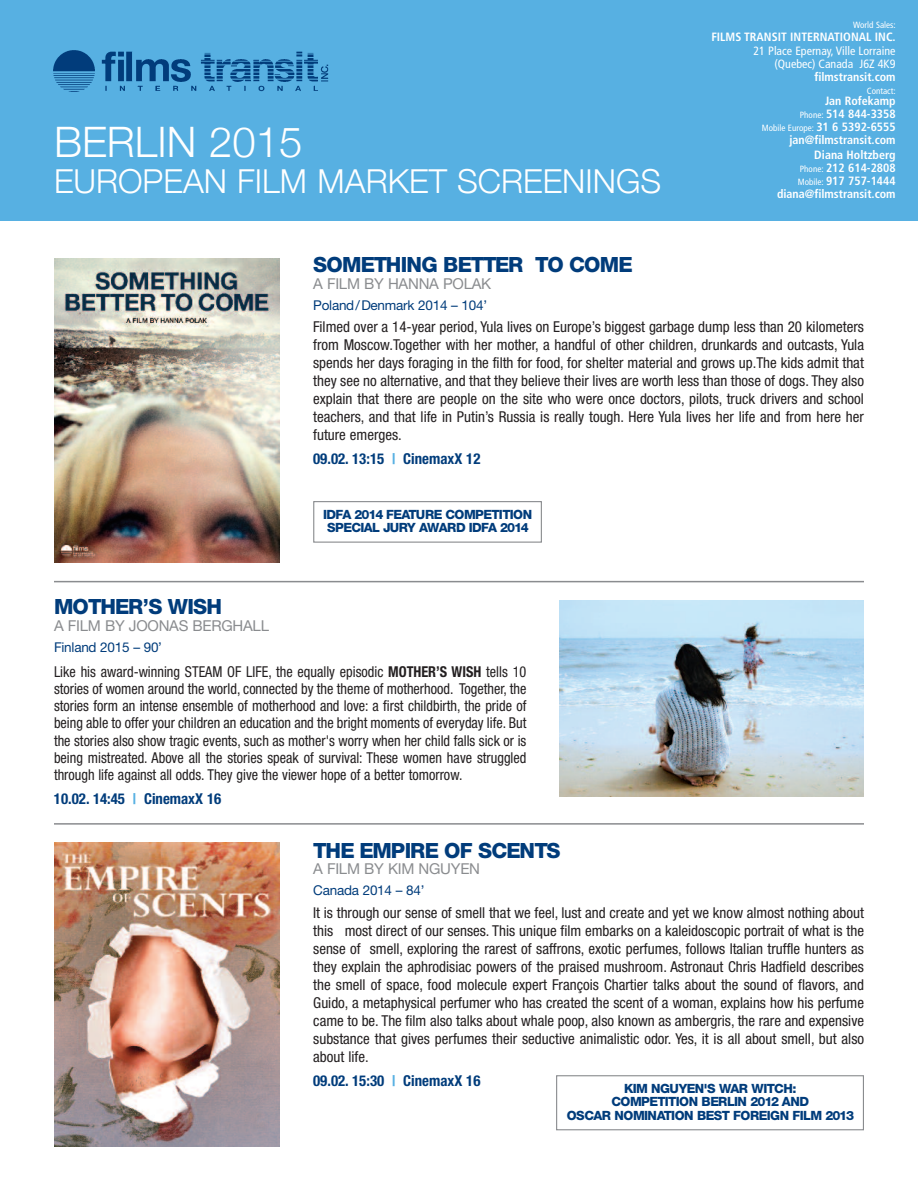
<style>
.page{position:relative;width:918px;height:1188px;background:#fff}
.page>*{position:absolute;margin:0;border:0;box-sizing:border-box;transform-origin:0 0}
.t1{font:300 42px "Helvetica Neue";color:#fff}
.t2{font:300 33px "Helvetica Neue";color:#fff}
.t3{font:800 21px "Helvetica Neue";letter-spacing:-.05em;color:#013c7b}
.t4{font:condensed 15px/18px "Helvetica Neue";color:#231f20;text-align:justify}
.t5{font:condensed 15px/17.2px "Helvetica Neue";color:#231f20;text-align:justify;scale:.95 1}
.t6{font:700 condensed 15px "Helvetica Neue";color:#013c7b}
.t7{font:15px "Helvetica Neue";letter-spacing:-.015em;color:#8a8c8f}
.t8{font:13.5px "Helvetica Neue";letter-spacing:-.015em;color:#013c7b}
.t9{font:800 12.75px/13.5px "Helvetica Neue";letter-spacing:-.05em;color:#013c7b;text-align:center}
.t10{font:700 condensed 12px/13px "Frutiger";color:#fff;text-align:right}
.t11{font:condensed 12px/13px "Frutiger";color:#fff;text-align:right}
.t12{font:condensed 9px "Frutiger";color:#fff}
.s1{font-weight:400;font-size:9px}
.s2{font-weight:700;font-size:12px}
.s3{color:#57b0e2}
.s4{font-weight:700}
</style>
<div class="page">
<div style="left:0;top:0;width:918px;height:220px;background:#57b0e2"></div>
<div style="left:313px;top:501px;width:229px;height:42px;border:1px solid #8a8c8f"></div>
<div style="left:556px;top:1075px;width:308px;height:55px;border:1px solid #8a8c8f"></div>
<hr style="left:54px;top:581px;width:810px;height:1px;background:#8a8c8f">
<hr style="left:54px;top:823px;width:810px;height:2px;background:#8a8c8f">
<img style="left:53px;top:50px;width:276px;height:42px">
<img style="left:54px;top:258px;width:225px;height:305px">
<img style="left:54px;top:843px;width:225px;height:304px">
<img style="left:559px;top:601px;width:305px;height:195px">
<h1 class="t1" style="left:54px;top:117px;width:250px">BERLIN 2015</h1>
<h2 class="t2" style="left:54px;top:161px;width:609px">EUROPEAN FILM MARKET SCREENINGS</h2>
<p class="t12" style="left:853px;top:22px;width:44px">World Sales:</p>
<p class="t10" style="left:711px;top:32px;width:186px">FILMS TRANSIT INTERNATIONAL INC.</p>
<p class="t11" style="left:754px;top:45px;width:144px">21 Place Epernay, Ville Lorraine (Quebec) Canada J6Z 4K9</p>
<p class="t10" style="left:814px;top:71px;width:83px">filmstransit.com</p>
<p class="t12" style="left:867px;top:87px;width:30px">Contact:</p>
<p class="t10" style="left:800px;top:95px;width:97px">Jan Rofekamp<br><span class="s1">Phone:</span> 514 844-3358</p>
<p class="t12" style="left:762px;top:124px;width:135px">Mobile Europe: <span class="s2">31 6 5392-6555</span></p>
<p class="t10" style="left:789px;top:133px;width:108px;line-height:15px">jan@filmstransit.com<br>Diana Holtzberg</p>
<p class="t10" style="left:777px;top:162px;width:120px"><span class="s1">Phone:</span> 212 614-2808<br><span class="s1">Mobile:</span> 917 757-1444 diana@filmstransit.com</p>
<h3 class="t3" style="left:313px;top:257px;width:321px">SOMETHING BETTER TO COME</h3>
<p class="t7" style="left:313px;top:278px;width:180px">A FILM BY HANNA POLAK</p>
<p class="t8" style="left:313px;top:300px;width:176px">Poland/Denmark 2014 – 104’</p>
<p class="t4" style="left:313px;top:319px;width:552px">Filmed over a 14-year period, Yula lives on Europe’s biggest garbage dump less than 20 kilometers from Moscow.Together with her mother, a handful of other children, drunkards and outcasts, Yula spends her days foraging in the filth for food, for shelter material and grows up.The kids admit that they see no alternative, and that they believe their lives are worth less than those of dogs. They also explain that there are people on the site who were once doctors, pilots, truck drivers and school teachers, and that life in Putin’s Russia is really tough. Here Yula lives her life and from here her future emerges.</p>
<p class="t6" style="left:313px;top:446px;width:169px">09.02. 13:15 <span class="s3">|</span> CinemaxX 12</p>
<p class="t9" style="left:323px;top:509px;width:210px">IDFA 2014 FEATURE COMPETITION<br>SPECIAL JURY AWARD IDFA 2014</p>
<h3 class="t3" style="left:54px;top:599px;width:170px">MOTHER’S WISH</h3>
<p class="t7" style="left:54px;top:620px;width:217px">A FILM BY JOONAS BERGHALL</p>
<p class="t8" style="left:54px;top:642px;width:110px">Finland 2015 – 90’</p>
<p class="t5" style="left:54px;top:664px;width:499px">Like his award-winning STEAM OF LIFE, the equally episodic <span class="s4">MOTHER’S WISH</span> tells 10 stories of women around the world, connected by the theme of motherhood. Together, the stories form an intense ensemble of motherhood and love: a first childbirth, the pride of being able to offer your children an education and the bright moments of everyday life. But the stories also show tragic events, such as mother's worry when her child falls sick or is being mistreated. Above all the stories speak of survival: These women have struggled through life against all odds. They give the viewer hope of a better tomorrow.</p>
<p class="t6" style="left:54px;top:786px;width:169px">10.02. 14:45 <span class="s3">|</span> CinemaxX 16</p>
<h3 class="t3" style="left:313px;top:843px;width:249px">THE EMPIRE OF SCENTS</h3>
<p class="t7" style="left:313px;top:863px;width:168px">A FILM BY KIM NGUYEN</p>
<p class="t8" style="left:313px;top:885px;width:113px">Canada 2014 – 84’</p>
<p class="t4" style="left:313px;top:905px;width:552px">It is through our sense of smell that we feel, lust and create and yet we know almost nothing about this most direct of our senses. This unique film embarks on a kaleidoscopic portrait of what is the sense of smell, exploring the rarest of saffrons, exotic perfumes, follows Italian truffle hunters as they explain the aphrodisiac powers of the praised mushroom. Astronaut Chris Hadfield describes the smell of space, food molecule expert François Chartier talks about the sound of flavors, and Guido, a metaphysical perfumer who has created the scent of a woman, explains how his perfume came to be. The film also talks about whale poop, also known as ambergris, the rare and expensive substance that gives perfumes their seductive animalistic odor. Yes, it is all about smell, but also about life.</p>
<p class="t6" style="left:313px;top:1068px;width:169px">09.02. 15:30 <span class="s3">|</span> CinemaxX 16</p>
<p class="t9" style="left:567px;top:1083px;width:289px">KIM NGUYEN'S WAR WITCH:<br>COMPETITION BERLIN 2012 AND<br>OSCAR NOMINATION BEST FOREIGN FILM 2013</p>
</div>
